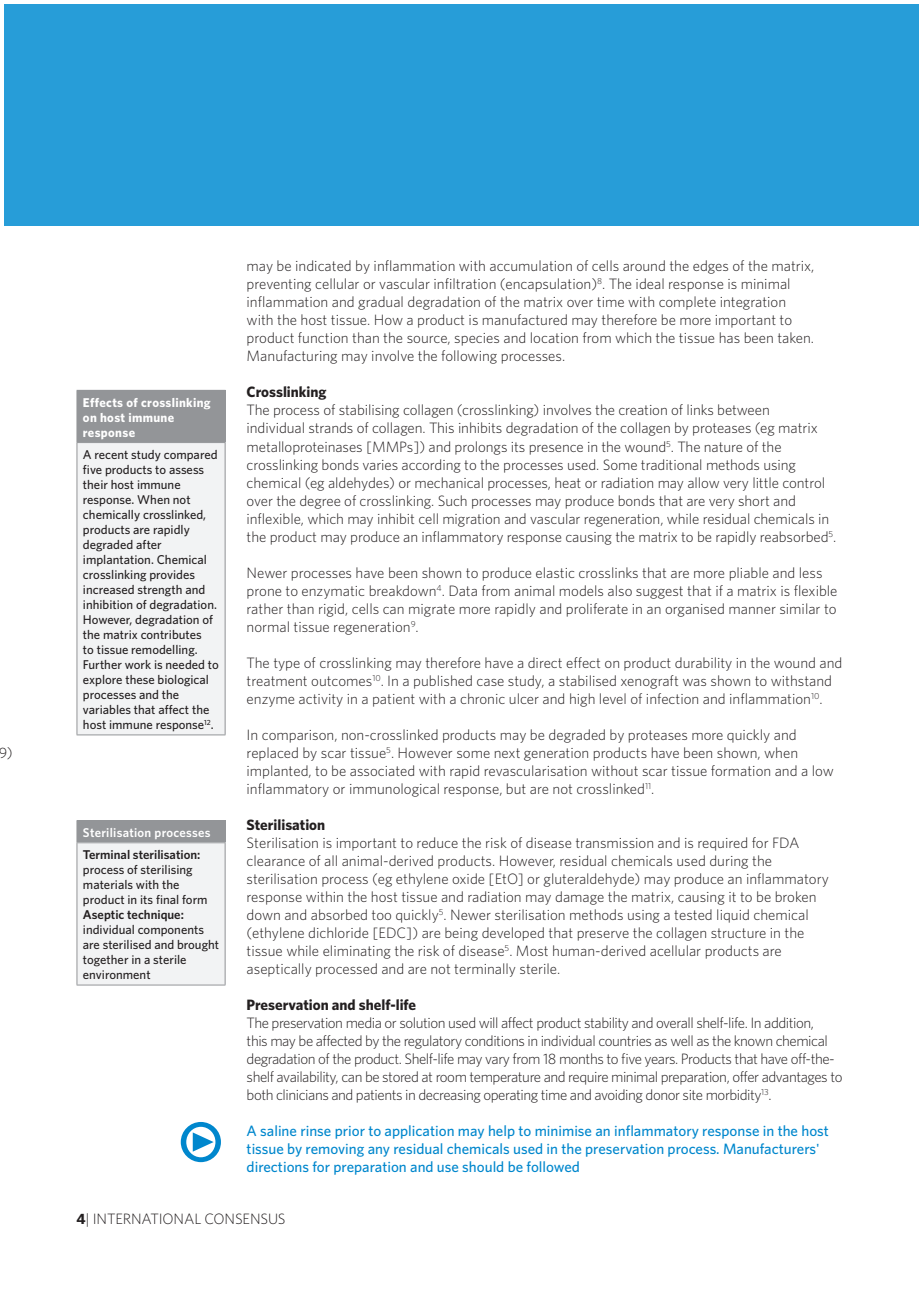
<style>
.page{position:relative;width:919px;height:1289px;background:#fff}
.page>*{position:absolute;margin:0;border:0;box-sizing:border-box;transform-origin:0 0}
.t1{font:54px "Meta Pro";color:#0087cd}
.t2{font:300 15px/18px "Whitney";color:#231f20}
.t3{font:300 15px/18px "Whitney";letter-spacing:-.03em;color:#231f20}
.t4{font:500 15px/18px "Whitney";color:#0087cd}
.t5{font:700 15px "Whitney";color:#231f20}
.t6{font:500 12.75px/15px "Whitney";color:#231f20}
.t7{font:700 12.75px/15px "Whitney";letter-spacing:.025em;color:#fff}
.t8{font:600 12.75px "Whitney";color:#231f20}
.t9{font:600 12.75px "Whitney";letter-spacing:.02em;color:#fff}
.s1{font-weight:700}
</style>
<div class="page">
<div style="left:4px;top:4px;width:902px;height:221px;background:#279dd8"></div>
<div style="left:906px;top:4px;width:12px;height:221px;background:#279dd8"></div>
<div style="left:77px;top:390px;width:148px;height:52px;background:#939598"></div>
<div style="left:77px;top:442px;width:148px;height:293px;background:#f2f3f4"></div>
<hr style="left:225px;top:391px;width:1px;height:51px;background:#939598">
<hr style="left:77px;top:443px;width:1px;height:291px;background:#939598">
<hr style="left:77px;top:442px;width:148px;height:1px;background:#939598">
<hr style="left:225px;top:443px;width:1px;height:291px;background:#939598">
<hr style="left:77px;top:734px;width:148px;height:1px;background:#939598">
<div style="left:77px;top:820px;width:148px;height:22px;background:#939598"></div>
<div style="left:77px;top:842px;width:148px;height:143px;background:#f2f3f4"></div>
<svg style="left:225px;top:821px;width:1px;height:21px"></svg>
<hr style="left:77px;top:842px;width:148px;height:1px;background:#939598">
<hr style="left:77px;top:843px;width:1px;height:141px;background:#939598">
<hr style="left:225px;top:843px;width:1px;height:141px;background:#939598">
<hr style="left:77px;top:984px;width:148px;height:1px;background:#939598">
<p class="t2" style="left:-2px;top:743px;width:16px">9)</p>
<p class="t7" style="left:83px;top:394px;width:129px">Effects of crosslinking on host immune response</p>
<p class="t6" style="left:83px;top:446px;width:137px">A recent study compared five products to assess their host immune response. When not chemically crosslinked, products are rapidly degraded after implantation. Chemical crosslinking provides increased strength and inhibition of degradation.<br>However, degradation of the matrix contributes<br>to tissue remodelling.<br>Further work is needed to explore these biological processes and the variables that affect the host immune response<sup>12</sup>.</p>
<p class="t9" style="left:83px;top:824px;width:129px">Sterilisation processes</p>
<p class="t8" style="left:83px;top:846px;width:119px">Terminal sterilisation:</p>
<p class="t6" style="left:83px;top:861px;width:126px">process of sterilising materials with the product in its final form</p>
<p class="t8" style="left:83px;top:906px;width:102px">Aseptic technique:</p>
<p class="t6" style="left:83px;top:921px;width:138px">individual components are sterilised and brought together in a sterile environment</p>
<h1 class="t1" style="left:178px;top:1101px;width:47px">•</h1>
<p class="t2" style="left:246px;top:257px;width:569px">may be indicated by inflammation with accumulation of cells around the edges of the matrix, preventing cellular or vascular infiltration (encapsulation)<sup>8</sup>. The ideal response is minimal inflammation and gradual degradation of the matrix over time with complete integration with the host tissue. How a product is manufactured may therefore be more important to product function than the source, species and location from which the tissue has been taken.<br>Manufacturing may involve the following processes.</p>
<p class="t5" style="left:246px;top:383px;width:81px">Crosslinking</p>
<p class="t2" style="left:246px;top:401px;width:591px">The process of stabilising collagen (crosslinking) involves the creation of links between<br>individual strands of collagen. This inhibits degradation of the collagen by proteases (eg matrix metalloproteinases [MMPs]) and prolongs its presence in the wound<sup>5</sup>. The nature of the crosslinking bonds varies according to the processes used. Some traditional methods using chemical (eg aldehydes) or mechanical processes, heat or radiation may allow very little control over the degree of crosslinking. Such processes may produce bonds that are very short and inflexible, which may inhibit cell migration and vascular regeneration, while residual chemicals in the product may produce an inflammatory response causing the matrix to be rapidly reabsorbed<sup>5</sup>.</p>
<p class="t2" style="left:246px;top:563px;width:592px">Newer processes have been shown to produce elastic crosslinks that are more pliable and less prone to enzymatic breakdown<sup>4</sup>. Data from animal models also suggest that if a matrix is flexible rather than rigid, cells can migrate more rapidly and proliferate in an organised manner similar to normal tissue regeneration<sup>9</sup>.</p>
<p class="t2" style="left:246px;top:653px;width:597px">The type of crosslinking may therefore have a direct effect on product durability in the wound and treatment outcomes<sup>10</sup>. In a published case study, a stabilised xenograft was shown to withstand enzyme activity in a patient with a chronic ulcer and high level of infection and inflammation<sup>10</sup>.</p>
<p class="t2" style="left:246px;top:725px;width:588px">In comparison, non-crosslinked products may be degraded by proteases more quickly and replaced by scar tissue<sup>5</sup>. However some next generation products have been shown, when implanted, to be associated with rapid revascularisation without scar tissue formation and a low inflammatory or immunological response, but are not crosslinked<sup>11</sup>.</p>
<p class="t5" style="left:246px;top:815px;width:80px">Sterilisation</p>
<p class="t2" style="left:246px;top:833px;width:583px">Sterilisation is important to reduce the risk of disease transmission and is required for FDA clearance of all animal-derived products. However, residual chemicals used during the sterilisation process (eg ethylene oxide [EtO] or gluteraldehyde) may produce an inflammatory response within the host tissue and radiation may damage the matrix, causing it to be broken down and absorbed too quickly<sup>5</sup>. Newer sterilisation methods using a tested liquid chemical (ethylene dichloride [EDC]) are being developed that preserve the collagen structure in the tissue while eliminating the risk of disease<sup>5</sup>. Most human-derived acellular products are aseptically processed and are not terminally sterile.</p>
<p class="t5" style="left:246px;top:995px;width:171px">Preservation and shelf-life</p>
<p class="t3" style="left:246px;top:1013px;width:597px">The preservation media or solution used will affect product stability and overall shelf-life. In addition,<br>this may be affected by the regulatory conditions in individual countries as well as the known chemical degradation of the product. Shelf-life may vary from 18 months to five years. Products that have off-the&shy;shelf availability, can be stored at room temperature and require minimal preparation, offer advantages to both clinicians and patients in decreasing operating time and avoiding donor site morbidity<sup>13</sup>.</p>
<p class="t4" style="left:246px;top:1121px;width:583px">A saline rinse prior to application may help to minimise an inflammatory response in the host tissue by removing any residual chemicals used in the preservation process. Manufacturers' directions for preparation and use should be followed</p>
<p class="t2" style="left:77px;top:1209px;width:210px"><span class="s1">4</span>| INTERNATIONAL CONSENSUS</p>
</div>
